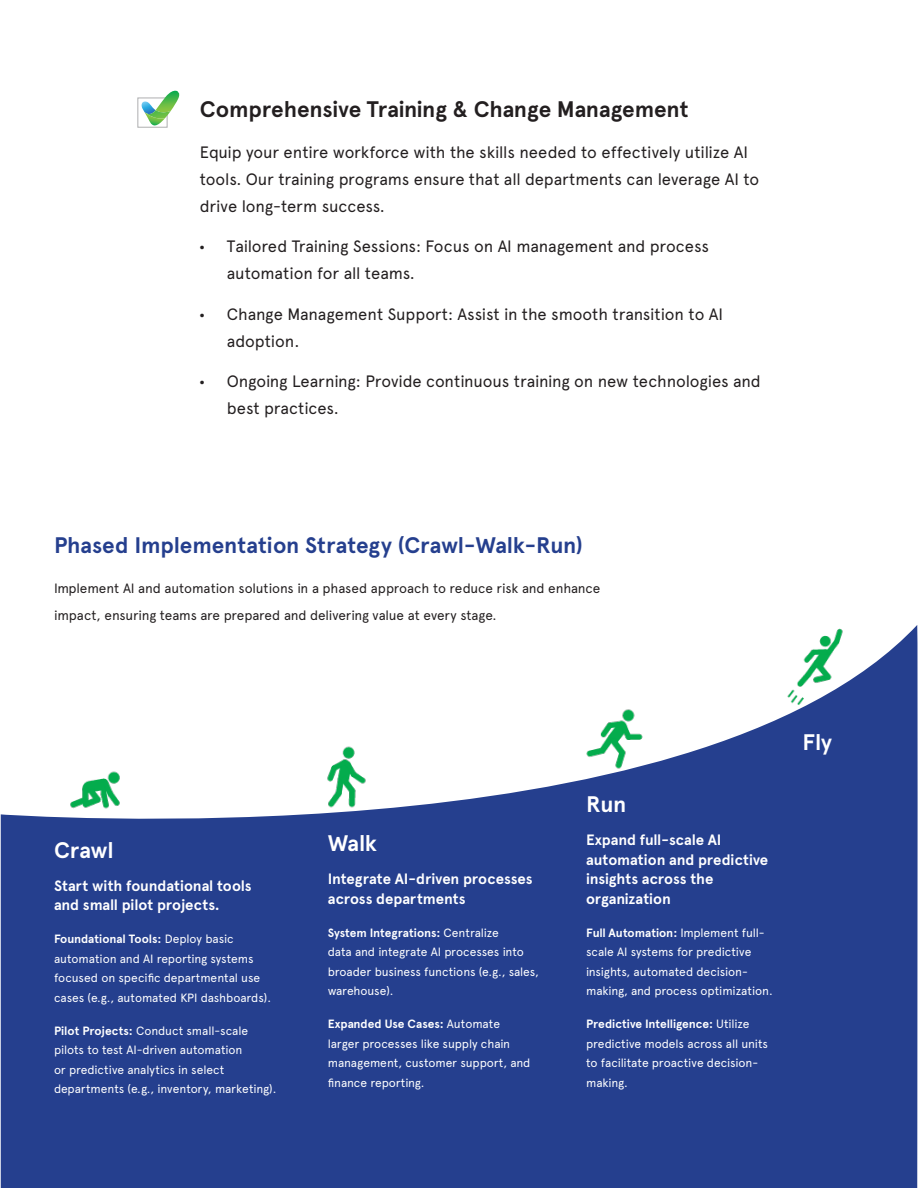
<style>
.page{position:relative;width:918px;height:1188px;background:#fff}
.page>*{position:absolute;margin:0;border:0;box-sizing:border-box;transform-origin:0 0}
.t1{font:700 22.5px "Apercu";color:#253f8e}
.t2{font:700 22.5px "Apercu";letter-spacing:-.005em;color:#231f20}
.t3{font:700 22.5px "Apercu";letter-spacing:-.015em;color:#fff}
.t4{font:16.5px/27px "Apercu";letter-spacing:-.01em;color:#231f20}
.t5{font:700 15px/19.5px "Apercu";letter-spacing:-.005em;color:#fff}
.t6{font:13.5px/27px "Apercu";letter-spacing:-.01em;color:#231f20}
.t7{font:12px/19.5px "Apercu";letter-spacing:-.01em;color:#fff}
.s1{font-family:"Arimo";font-size:13.5px}
.s2{font-weight:700}
</style>
<div class="page">
<svg style="left:1px;top:625px;width:917px;height:563px;fill:#253f8e"></svg>
<div style="left:137px;top:98px;width:31px;height:30px;border:1px solid #aeafb0"></div>
<svg style="left:141px;top:91px;width:39px;height:37px"></svg>
<img style="left:573px;top:698px;width:83px;height:82px;border-radius:41px">
<img style="left:772px;top:625px;width:85px;height:85px">
<img style="left:54px;top:749px;width:82px;height:82px;border-radius:41px">
<img style="left:306px;top:736px;width:82px;height:82px;border-radius:41px">
<p class="t2" style="left:200px;top:96px;width:490px">Comprehensive Training &amp; Change Management</p>
<p class="t4" style="left:200px;top:139px;width:561px">Equip your entire workforce with the skills needed to effectively utilize AI tools. Our training programs ensure that all departments can leverage AI to drive long-term success.</p>
<p class="t4" style="left:227px;top:233px;width:484px;text-indent:-27px"><span class="s1">•</span> Tailored Training Sessions: Focus on AI management and process automation for all teams.</p>
<p class="t4" style="left:227px;top:301px;width:498px;text-indent:-27px"><span class="s1">•</span> Change Management Support: Assist in the smooth transition to AI adoption.</p>
<p class="t4" style="left:227px;top:368px;width:536px;text-indent:-27px"><span class="s1">•</span> Ongoing Learning: Provide continuous training on new technologies and best practices.</p>
<p class="t1" style="left:54px;top:531px;width:531px">Phased Implementation Strategy (Crawl-Walk-Run)</p>
<p class="t6" style="left:54px;top:575px;width:548px">Implement AI and automation solutions in a phased approach to reduce risk and enhance impact, ensuring teams are prepared and delivering value at every stage.</p>
<p class="t3" style="left:54px;top:836px;width:61px">Crawl</p>
<p class="t5" style="left:54px;top:876px;width:199px">Start with foundational tools and small pilot projects.</p>
<p class="t7" style="left:54px;top:929px;width:219px"><span class="s2">Foundational Tools:</span> Deploy basic automation and AI reporting systems focused on specific departmental use cases (e.g., automated KPI dashboards).</p>
<p class="t7" style="left:54px;top:1021px;width:224px"><span class="s2">Pilot Projects:</span> Conduct small-scale pilots to test AI-driven automation<br>or predictive analytics in select departments (e.g., inventory, marketing).</p>
<p class="t3" style="left:328px;top:830px;width:51px">Walk</p>
<p class="t5" style="left:328px;top:869px;width:207px">Integrate AI-driven processes across departments</p>
<p class="t7" style="left:328px;top:923px;width:213px"><span class="s2">System Integrations:</span> Centralize<br>data and integrate AI processes into broader business functions (e.g., sales, warehouse).</p>
<p class="t7" style="left:328px;top:1014px;width:204px"><span class="s2">Expanded Use Cases:</span> Automate larger processes like supply chain management, customer support, and finance reporting.</p>
<p class="t3" style="left:586px;top:791px;width:42px">Run</p>
<p class="t5" style="left:586px;top:831px;width:184px">Expand full-scale AI automation and predictive insights across the organization</p>
<p class="t7" style="left:586px;top:923px;width:188px"><span class="s2">Full Automation:</span> Implement full&shy;scale AI systems for predictive insights, automated decision&shy;making, and process optimization.</p>
<p class="t7" style="left:586px;top:1014px;width:183px"><span class="s2">Predictive Intelligence:</span> Utilize predictive models across all units to facilitate proactive decision&shy;making.</p>
<p class="t3" style="left:802px;top:728px;width:31px">Fly</p>
</div>
